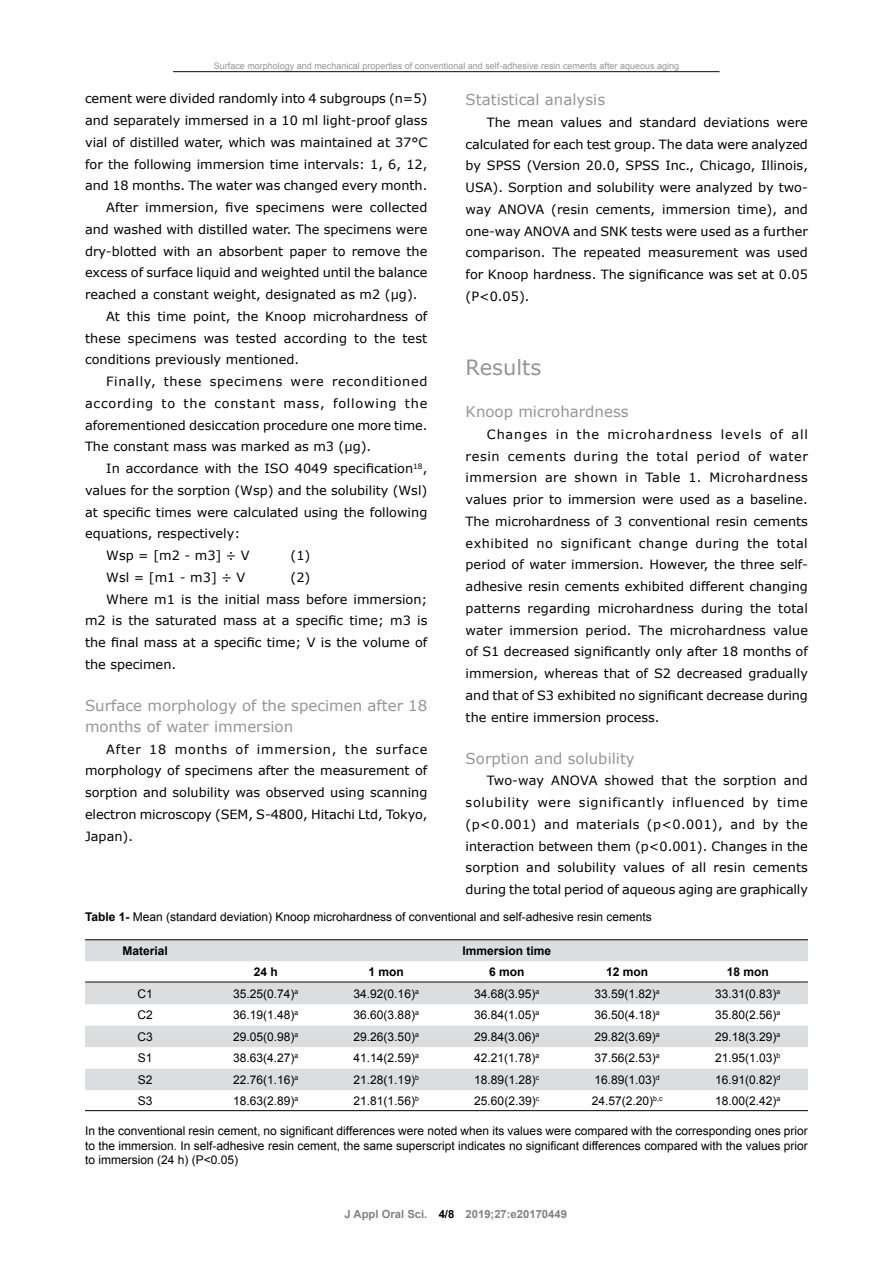
<style>
.page{position:relative;width:893px;height:1263px;background:#fff}
.page>*{position:absolute;margin:0;border:0;box-sizing:border-box;transform-origin:0 0}
.t1{font:21px "Verdana";color:#939598}
.t2{font:15px/21px "Verdana";color:#939598}
.t3{font:12.75px/21.8px "Verdana";color:#000;text-align:justify}
.t4{font:12.75px "Verdana";letter-spacing:.05em;color:#000}
.t5{font:12.75px "Verdana";letter-spacing:.06em;color:#000}
.t6{font:12px/14.4px "Arial";color:#000;text-align:justify}
.t7{font:700 12px "Arial";color:#000}
.t8{font:700 11.25px "Arial";color:#808285}
.t9{font:9px "Arial";color:#939598}
.s1{font-weight:700}
.s2{color:#000}
</style>
<div class="page">
<hr style="left:173px;top:71px;width:547px;height:1px;background:#00110d">
<svg style="left:85px;top:940px;width:723px;height:150px;fill:#dcddde"></svg>
<hr style="left:85px;top:939px;width:723px;height:1px;background:#000">
<hr style="left:85px;top:982px;width:723px;height:1px;background:#000">
<hr style="left:85px;top:1110px;width:723px;height:1px;background:#000">
<p class="t9" style="left:214px;top:60px;width:467px">Surface morphology and mechanical properties of conventional and self-adhesive resin cements after aqueous aging</p>
<p class="t3" style="left:85px;top:88px;width:344px">cement were divided randomly into 4 subgroups (n=5)</p>
<p class="t3" style="left:85px;top:109px;width:344px">and separately immersed in a 10 ml light-proof glass</p>
<p class="t3" style="left:85px;top:131px;width:344px">vial of distilled water, which was maintained at 37°C</p>
<p class="t3" style="left:85px;top:153px;width:344px">for the following immersion time intervals: 1, 6, 12,</p>
<p class="t3" style="left:85px;top:175px;width:344px">and 18 months. The water was changed every month.</p>
<p class="t3" style="left:106px;top:196px;width:323px">After immersion, five specimens were collected</p>
<p class="t3" style="left:85px;top:218px;width:344px">and washed with distilled water. The specimens were</p>
<p class="t3" style="left:85px;top:240px;width:344px">dry-blotted with an absorbent paper to remove the</p>
<p class="t3" style="left:85px;top:262px;width:344px">excess of surface liquid and weighted until the balance</p>
<p class="t3" style="left:85px;top:283px;width:334px">reached a constant weight, designated as m2 (µg).</p>
<p class="t3" style="left:106px;top:305px;width:323px">At this time point, the Knoop microhardness of</p>
<p class="t3" style="left:85px;top:327px;width:344px">these specimens was tested according to the test</p>
<p class="t3" style="left:85px;top:349px;width:216px">conditions previously mentioned.</p>
<p class="t4" style="left:106px;top:373px;width:323px">Finally, these specimens were reconditioned</p>
<p class="t5" style="left:85px;top:394px;width:344px">according to the constant mass, following the</p>
<p class="t3" style="left:85px;top:414px;width:344px">aforementioned desiccation procedure one more time.</p>
<p class="t3" style="left:85px;top:436px;width:288px">The constant mass was marked as m3 (µg).</p>
<p class="t3" style="left:106px;top:457px;width:323px">In accordance with the ISO 4049 specification<sup>18</sup>,</p>
<p class="t3" style="left:85px;top:479px;width:344px">values for the sorption (Wsp) and the solubility (Wsl)</p>
<p class="t3" style="left:85px;top:501px;width:344px">at specific times were calculated using the following</p>
<p class="t3" style="left:85px;top:523px;width:157px">equations, respectively:</p>
<p class="t3" style="left:106px;top:544px;width:145px">Wsp = [m2 - m3] ÷ V</p>
<p class="t3" style="left:291px;top:544px;width:21px">(1)</p>
<p class="t3" style="left:106px;top:566px;width:141px">Wsl = [m1 - m3] ÷ V</p>
<p class="t3" style="left:291px;top:566px;width:21px">(2)</p>
<p class="t3" style="left:106px;top:588px;width:323px">Where m1 is the initial mass before immersion;</p>
<p class="t3" style="left:85px;top:610px;width:344px">m2 is the saturated mass at a specific time; m3 is</p>
<p class="t3" style="left:85px;top:631px;width:344px">the final mass at a specific time; V is the volume of</p>
<p class="t3" style="left:85px;top:653px;width:93px">the specimen.</p>
<p class="t2" style="left:85px;top:695px;width:344px">Surface morphology of the specimen after 18 months of water immersion</p>
<p class="t3" style="left:85px;top:738px;width:344px;text-indent:21px">After 18 months of immersion, the surface morphology of specimens after the measurement of sorption and solubility was observed using scanning electron microscopy (SEM, S-4800, Hitachi Ltd, Tokyo, Japan).</p>
<p class="t2" style="left:466px;top:89px;width:141px">Statistical analysis</p>
<p class="t3" style="left:466px;top:111px;width:344px;text-indent:21px">The mean values and standard deviations were calculated for each test group. The data were analyzed by SPSS (Version 20.0, SPSS Inc., Chicago, Illinois, USA). Sorption and solubility were analyzed by two&shy;way ANOVA (resin cements, immersion time), and one-way ANOVA and SNK tests were used as a further comparison. The repeated measurement was used for Knoop hardness. The significance was set at 0.05 (P&lt;0.05).</p>
<h1 class="t1" style="left:466px;top:353px;width:77px">Results</h1>
<p class="t2" style="left:466px;top:401px;width:165px">Knoop microhardness</p>
<p class="t3" style="left:466px;top:423px;width:344px;text-indent:21px">Changes in the microhardness levels of all resin cements during the total period of water immersion are shown in Table 1. Microhardness values prior to immersion were used as a baseline.<br>The microhardness of 3 conventional resin cements exhibited no significant change during the total period of water immersion. However, the three self&shy;adhesive resin cements exhibited different changing patterns regarding microhardness during the total water immersion period. The microhardness value of S1 decreased significantly only after 18 months of immersion, whereas that of S2 decreased gradually and that of S3 exhibited no significant decrease during the entire immersion process.</p>
<p class="t2" style="left:466px;top:747px;width:171px">Sorption and solubility</p>
<p class="t3" style="left:466px;top:770px;width:344px;text-indent:21px">Two-way ANOVA showed that the sorption and solubility were significantly influenced by time (p&lt;0.001) and materials (p&lt;0.001), and by the interaction between them (p&lt;0.001). Changes in the sorption and solubility values of all resin cements during the total period of aqueous aging are graphically</p>
<p class="t6" style="left:85px;top:910px;width:568px"><span class="s1">Table 1-</span> Mean (standard deviation) Knoop microhardness of conventional and self-adhesive resin cements</p>
<p class="t7" style="left:123px;top:943px;width:47px">Material</p>
<p class="t7" style="left:462px;top:943px;width:90px">Immersion time</p>
<p class="t7" style="left:254px;top:964px;width:26px">24 h</p>
<p class="t7" style="left:369px;top:964px;width:37px">1 mon</p>
<p class="t7" style="left:489px;top:964px;width:37px">6 mon</p>
<p class="t7" style="left:606px;top:964px;width:44px">12 mon</p>
<p class="t7" style="left:727px;top:964px;width:44px">18 mon</p>
<p class="t6" style="left:138px;top:986px;width:17px">C1</p>
<p class="t6" style="left:233px;top:986px;width:67px">35.25(0.74)<sup>a</sup></p>
<p class="t6" style="left:354px;top:986px;width:67px">34.92(0.16)<sup>a</sup></p>
<p class="t6" style="left:474px;top:986px;width:67px">34.68(3.95)<sup>a</sup></p>
<p class="t6" style="left:595px;top:986px;width:67px">33.59(1.82)<sup>a</sup></p>
<p class="t6" style="left:715px;top:986px;width:67px">33.31(0.83)<sup>a</sup></p>
<p class="t6" style="left:138px;top:1008px;width:17px">C2</p>
<p class="t6" style="left:233px;top:1008px;width:67px">36.19(1.48)<sup>a</sup></p>
<p class="t6" style="left:354px;top:1008px;width:67px">36.60(3.88)<sup>a</sup></p>
<p class="t6" style="left:474px;top:1008px;width:67px">36.84(1.05)<sup>a</sup></p>
<p class="t6" style="left:595px;top:1008px;width:67px">36.50(4.18)<sup>a</sup></p>
<p class="t6" style="left:715px;top:1008px;width:67px">35.80(2.56)<sup>a</sup></p>
<p class="t6" style="left:138px;top:1029px;width:17px">C3</p>
<p class="t6" style="left:233px;top:1029px;width:67px">29.05(0.98)<sup>a</sup></p>
<p class="t6" style="left:354px;top:1029px;width:67px">29.26(3.50)<sup>a</sup></p>
<p class="t6" style="left:474px;top:1029px;width:67px">29.84(3.06)<sup>a</sup></p>
<p class="t6" style="left:595px;top:1029px;width:67px">29.82(3.69)<sup>a</sup></p>
<p class="t6" style="left:715px;top:1029px;width:67px">29.18(3.29)<sup>a</sup></p>
<p class="t6" style="left:138px;top:1051px;width:16px">S1</p>
<p class="t6" style="left:233px;top:1051px;width:67px">38.63(4.27)<sup>a</sup></p>
<p class="t6" style="left:354px;top:1051px;width:67px">41.14(2.59)<sup>a</sup></p>
<p class="t6" style="left:474px;top:1051px;width:67px">42.21(1.78)<sup>a</sup></p>
<p class="t6" style="left:595px;top:1051px;width:67px">37.56(2.53)<sup>a</sup></p>
<p class="t6" style="left:715px;top:1051px;width:67px">21.95(1.03)<sup>b</sup></p>
<p class="t6" style="left:138px;top:1072px;width:16px">S2</p>
<p class="t6" style="left:233px;top:1072px;width:67px">22.76(1.16)<sup>a</sup></p>
<p class="t6" style="left:354px;top:1072px;width:67px">21.28(1.19)<sup>b</sup></p>
<p class="t6" style="left:474px;top:1072px;width:66px">18.89(1.28)<sup>c</sup></p>
<p class="t6" style="left:595px;top:1072px;width:67px">16.89(1.03)<sup>d</sup></p>
<p class="t6" style="left:715px;top:1072px;width:67px">16.91(0.82)<sup>d</sup></p>
<p class="t6" style="left:138px;top:1094px;width:16px">S3</p>
<p class="t6" style="left:233px;top:1094px;width:67px">18.63(2.89)<sup>a</sup></p>
<p class="t6" style="left:354px;top:1094px;width:67px">21.81(1.56)<sup>b</sup></p>
<p class="t6" style="left:474px;top:1094px;width:66px">25.60(2.39)<sup>c</sup></p>
<p class="t6" style="left:592px;top:1094px;width:72px">24.57(2.20)<sup>b,c</sup></p>
<p class="t6" style="left:715px;top:1094px;width:67px">18.00(2.42)<sup>a</sup></p>
<p class="t6" style="left:85px;top:1124px;width:724px">In the conventional resin cement, no significant differences were noted when its values were compared with the corresponding ones prior to the immersion. In self-adhesive resin cement, the same superscript indicates no significant differences compared with the values prior to immersion (24 h) (P&lt;0.05)</p>
<p class="t8" style="left:345px;top:1206px;width:224px">J Appl Oral Sci. <span class="s2">4/8</span> 2019;27:e20170449</p>
</div>
